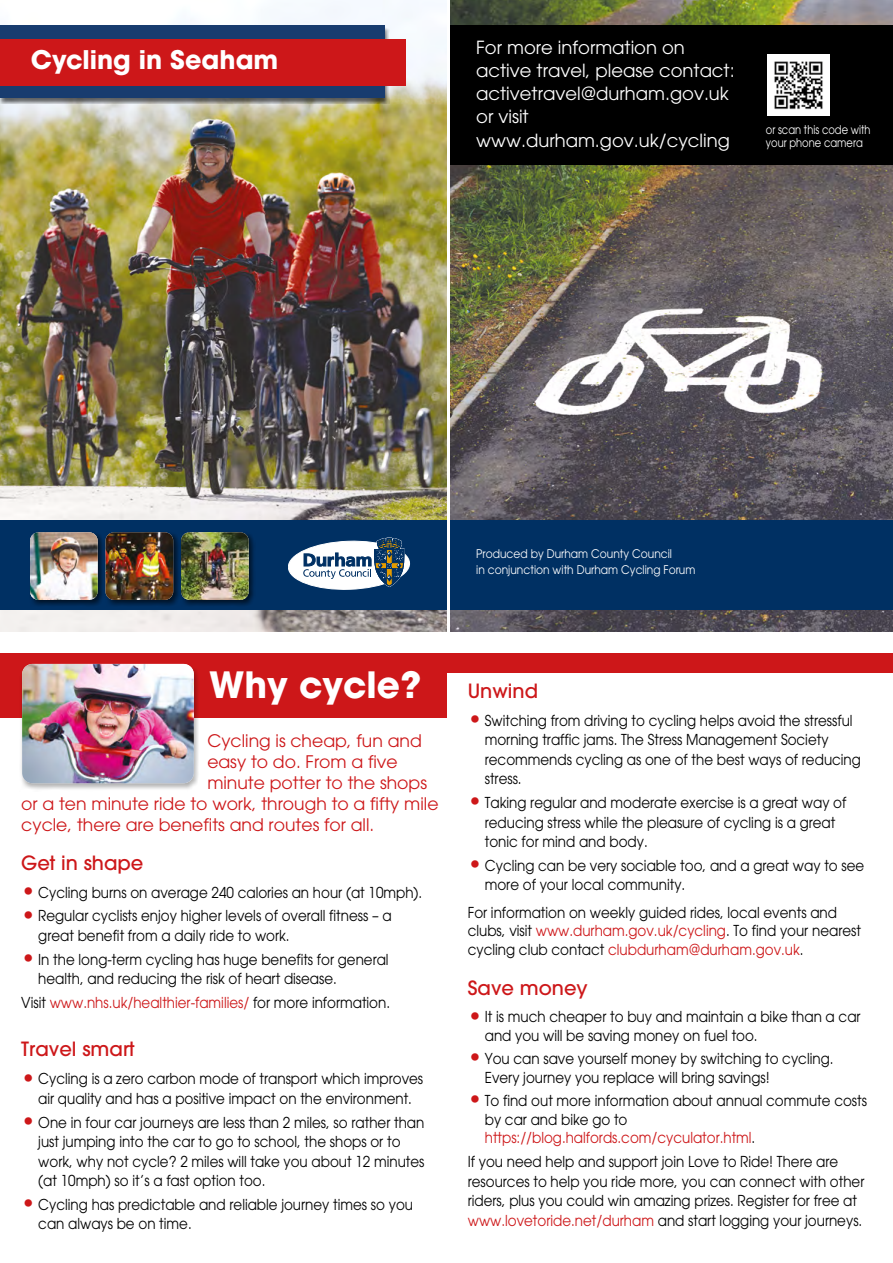
<style>
.page{position:relative;width:893px;height:1263px;background:#fff}
.page>*{position:absolute;margin:0;border:0;box-sizing:border-box;transform-origin:0 0}
.White_headings_H2_23{font:700 36px "ITC Avant Garde Pro";color:#fff}
.Ttile_H1_23{font:700 25.5px "ITC Avant Garde Pro";color:#fff}
.headings_H3_23{font:500 19.5px "ITC Avant Garde Pro";color:#cd1719}
.large_intro_text_P_2{font:18px/23.2px "ITC Avant Garde Pro";color:#fff}
.large_intro_text_P_2-2{font:17.25px "ITC Avant Garde Pro";color:#cd1719}
.body_text_P_23{font:15px/19.5px "ITC Avant Garde Pro";color:#000;scale:.9 1}
.body_text_P_23-2{font:15px "ITC Avant Garde Pro";color:#cd1719;scale:.9 1}
.body_text_P_23-3{font:12px/13.5px "ITC Avant Garde Pro";color:#fff;scale:.83 1}
.body_text_P_23-4{font:11.85px/15.5px "ITC Avant Garde Pro";color:#fff;scale:.9 1}
.s1{font-size:24px;color:#cd1719}
.s2{color:#000}
.s3{color:#cd1719}
</style>
<div class="page">
<img style="left:0;top:1px;width:446px;height:103px">
<div style="left:0;top:26px;width:390px;height:80px;background:#000;opacity:.6"></div>
<div style="left:0;top:26px;width:384px;height:72px;background:#183c6f"></div>
<div style="left:0;top:39px;width:405px;height:47px;background:#cd1719"></div>
<img style="left:0;top:609px;width:446px;height:22px">
<img style="left:0;top:104px;width:446px;height:416px">
<div style="left:0;top:520px;width:446px;height:89px;background:#003063"></div>
<div style="left:29px;top:531px;width:76px;height:76px;background:#000;opacity:.6"></div>
<img style="left:30px;top:532px;width:68px;height:68px">
<div style="left:105px;top:531px;width:75px;height:76px;background:#000;opacity:.6"></div>
<img style="left:106px;top:532px;width:67px;height:68px">
<div style="left:180px;top:531px;width:76px;height:76px;background:#000;opacity:.6"></div>
<img style="left:181px;top:532px;width:68px;height:68px">
<svg style="left:288px;top:537px;width:122px;height:53px"></svg>
<img style="left:451px;top:609px;width:442px;height:22px">
<img style="left:451px;top:0;width:442px;height:520px">
<div style="left:451px;top:26px;width:442px;height:139px;background:#000"></div>
<img style="left:768px;top:54px;width:61px;height:62px">
<div style="left:451px;top:520px;width:442px;height:89px;background:#003063"></div>
<div style="left:0;top:653px;width:446px;height:64px;background:#cd1719"></div>
<div style="left:446px;top:653px;width:447px;height:19px;background:#cd1719"></div>
<div style="left:19px;top:663px;width:180px;height:128px;background:#000;opacity:.3"></div>
<img style="left:22px;top:664px;width:172px;height:119px">
<h1 class="Ttile_H1_23" style="left:31px;top:43px;width:249px">Cycling in Seaham</h1>
<p class="large_intro_text_P_2" style="left:476px;top:35px;width:260px">For more information on active travel, please contact:</p>
<p class="large_intro_text_P_2" style="left:476px;top:82px;width:254px">activetravel@durham.gov.uk</p>
<p class="large_intro_text_P_2" style="left:476px;top:105px;width:54px">or visit</p>
<p class="large_intro_text_P_2" style="left:476px;top:128px;width:255px">www.durham.gov.uk/cycling</p>
<p class="body_text_P_23-3" style="left:766px;top:122px;width:128px">or scan this code with your phone camera</p>
<p class="body_text_P_23-4" style="left:476px;top:546px;width:245px">Produced by Durham County Council<br>in conjunction with Durham Cycling Forum</p>
<h2 class="White_headings_H2_23" style="left:209px;top:661px;width:214px">Why cycle?</h2>
<p class="large_intro_text_P_2-2" style="left:207px;top:730px;width:216px">Cycling is cheap, fun and</p>
<p class="large_intro_text_P_2-2" style="left:207px;top:751px;width:192px">easy to do. From a five</p>
<p class="large_intro_text_P_2-2" style="left:207px;top:772px;width:221px">minute potter to the shops</p>
<p class="large_intro_text_P_2-2" style="left:21px;top:793px;width:419px">or a ten minute ride to work, through to a fifty mile</p>
<p class="large_intro_text_P_2-2" style="left:21px;top:814px;width:354px">cycle, there are benefits and routes for all.</p>
<h3 class="headings_H3_23" style="left:21px;top:850px;width:124px">Get in shape</h3>
<p class="body_text_P_23" style="left:21px;top:882px;width:447px"><span class="s1">•</span> Cycling burns on average 240 calories an hour (at 10mph).</p>
<p class="body_text_P_23" style="left:38px;top:906px;width:394px;text-indent:-17px"><span class="s1">•</span> Regular cyclists enjoy higher levels of overall fitness – a great benefit from a daily ride to work.</p>
<p class="body_text_P_23" style="left:38px;top:949px;width:391px;text-indent:-17px"><span class="s1">•</span> In the long-term cycling has huge benefits for general health, and reducing the risk of heart disease.</p>
<p class="body_text_P_23-2" style="left:21px;top:993px;width:411px"><span class="s2">Visit</span> www.nhs.uk/healthier-families/ <span class="s2">for more information.</span></p>
<h3 class="headings_H3_23" style="left:21px;top:1037px;width:115px">Travel smart</h3>
<p class="body_text_P_23" style="left:21px;top:1069px;width:448px;text-align:center"><span class="s1">•</span> Cycling is a zero carbon mode of transport which improves air quality and has a positive impact on the environment.</p>
<p class="body_text_P_23" style="left:38px;top:1112px;width:431px;text-indent:-17px"><span class="s1">•</span> One in four car journeys are less than 2 miles, so rather than just jumping into the car to go to school, the shops or to work, why not cycle? 2 miles will take you about 12 minutes (at 10mph) so it’s a fast option too.</p>
<p class="body_text_P_23" style="left:38px;top:1194px;width:418px;text-indent:-17px"><span class="s1">•</span> Cycling has predictable and reliable journey times so you can always be on time.</p>
<h3 class="headings_H3_23" style="left:468px;top:678px;width:72px">Unwind</h3>
<p class="body_text_P_23" style="left:485px;top:710px;width:419px;text-indent:-17px"><span class="s1">•</span> Switching from driving to cycling helps avoid the stressful morning traffic jams. The Stress Management Society recommends cycling as one of the best ways of reducing stress.</p>
<p class="body_text_P_23" style="left:485px;top:793px;width:403px;text-indent:-17px"><span class="s1">•</span> Taking regular and moderate exercise is a great way of reducing stress while the pleasure of cycling is a great tonic for mind and body.</p>
<p class="body_text_P_23" style="left:485px;top:855px;width:423px;text-indent:-17px"><span class="s1">•</span> Cycling can be very sociable too, and a great way to see more of your local community.</p>
<p class="body_text_P_23" style="left:468px;top:902px;width:438px;line-height:18.8px">For information on weekly guided rides, local events and clubs, visit <span class="s3">www.durham.gov.uk/cycling</span>. To find your nearest cycling club contact <span class="s3">clubdurham@durham.gov.uk</span>.</p>
<h3 class="headings_H3_23" style="left:468px;top:975px;width:121px">Save money</h3>
<p class="body_text_P_23" style="left:485px;top:1007px;width:419px;line-height:18.8px;text-indent:-17px"><span class="s1">•</span> It is much cheaper to buy and maintain a bike than a car and you will be saving money on fuel too.</p>
<p class="body_text_P_23" style="left:485px;top:1049px;width:389px;line-height:18.8px;text-indent:-17px"><span class="s1">•</span> You can save yourself money by switching to cycling.<br>Every journey you replace will bring savings!</p>
<p class="body_text_P_23" style="left:485px;top:1091px;width:426px;line-height:18.8px;text-indent:-17px"><span class="s1">•</span> To find out more information about annual commute costs by car and bike go to <span class="s3">https://blog.halfords.com/cyculator.html</span>.</p>
<p class="body_text_P_23" style="left:468px;top:1152px;width:442px">If you need help and support join Love to Ride! There are resources to help you ride more, you can connect with other riders, plus you could win amazing prizes. Register for free at <span class="s3">www.lovetoride.net/durham</span> and start logging your journeys.</p>
</div>
